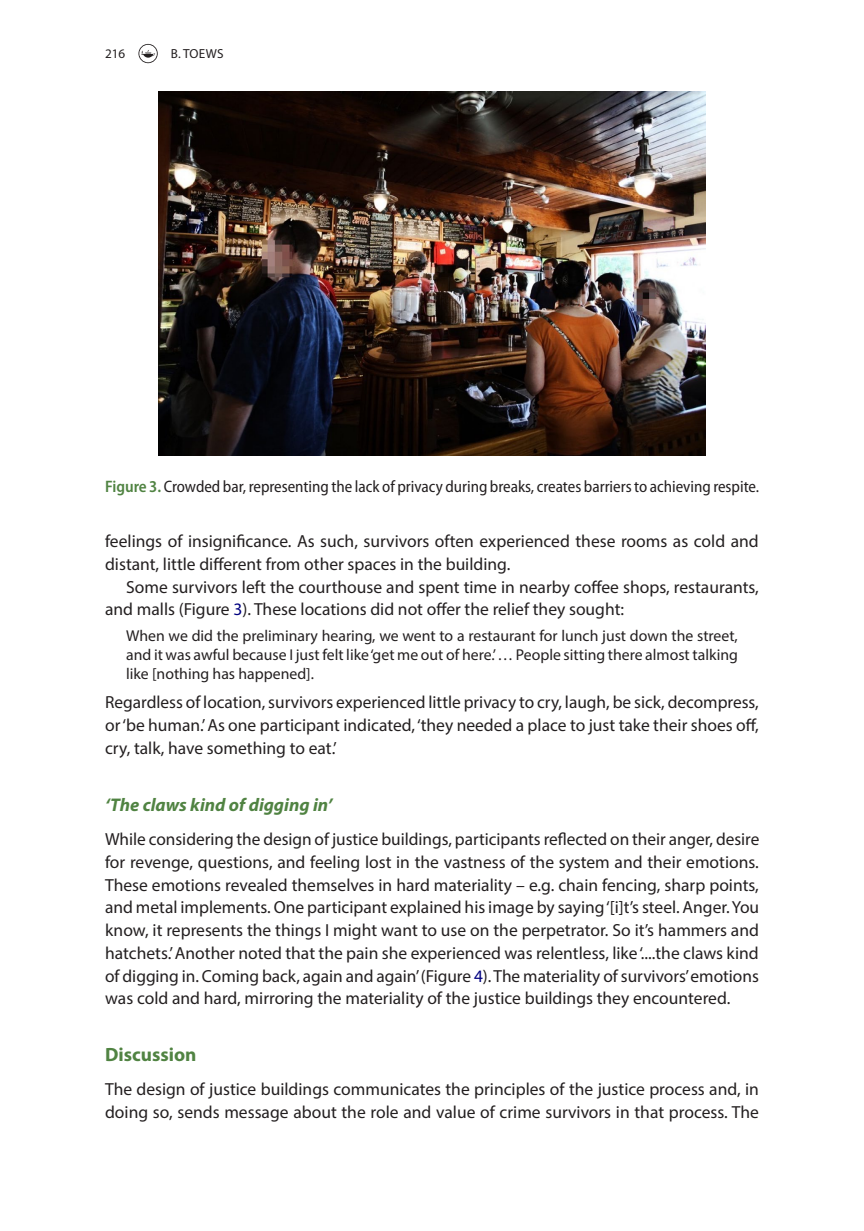
<style>
.page{position:relative;width:864px;height:1231px;background:#fff}
.page>*{position:absolute;margin:0;border:0;box-sizing:border-box;transform-origin:0 0}
.t1{font:700 19.25px "Myriad Pro";color:#508342}
.t2{font:italic 700 18.38px "Myriad Pro";color:#508342}
.t3{font:17.5px/22.8px "Myriad Pro";color:#231f20}
.t4{font:semi-condensed 16.62px "Myriad Pro";color:#231f20}
.t5{font:15.75px/19.2px "Myriad Pro";color:#231f20;text-align:justify}
.t6{font:13.12px "Myriad Pro";letter-spacing:.01em;color:#231f20}
.s1{font-weight:600;color:#508342}
.s2{color:#000080}
</style>
<div class="page">
<svg style="left:138px;top:44px;width:20px;height:19px"></svg>
<img style="left:159px;top:92px;width:546px;height:364px">
<p class="t6" style="left:105px;top:45px;width:22px">216</p>
<p class="t6" style="left:171px;top:45px;width:54px">B. TOEWS</p>
<p class="t4" style="left:105px;top:477px;width:655px"><span class="s1">Figure 3.</span> Crowded bar, representing the lack of privacy during breaks, creates barriers to achieving respite.</p>
<p class="t3" style="left:105px;top:529px;width:655px">feelings of insignificance. As such, survivors often experienced these rooms as cold and distant, little different from other spaces in the building.</p>
<p class="t3" style="left:105px;top:575px;width:655px;text-indent:21px">Some survivors left the courthouse and spent time in nearby coffee shops, restaurants, and malls (Figure <span class="s2">3</span>). These locations did not offer the relief they sought:</p>
<p class="t5" style="left:126px;top:625px;width:613px">When we did the preliminary hearing, we went to a restaurant for lunch just down the street, and it was awful because I just felt like ‘get me out of here.’ … People sitting there almost talking like [nothing has happened].</p>
<p class="t3" style="left:105px;top:690px;width:655px;text-align:justify">Regardless of location, survivors experienced little privacy to cry, laugh, be sick, decompress, or ‘be human.’ As one participant indicated, ‘they needed a place to just take their shoes off, cry, talk, have something to eat.’</p>
<p class="t2" style="left:105px;top:792px;width:229px">‘The claws kind of digging in’</p>
<p class="t3" style="left:105px;top:827px;width:655px;text-align:justify">While considering the design of justice buildings, participants reflected on their anger, desire for revenge, questions, and feeling lost in the vastness of the system and their emotions.<br>These emotions revealed themselves in hard materiality – e.g. chain fencing, sharp points, and metal implements. One participant explained his image by saying ‘[i]t’s steel. Anger. You know, it represents the things I might want to use on the perpetrator. So it’s hammers and hatchets.’ Another noted that the pain she experienced was relentless, like ‘....the claws kind of digging in. Coming back, again and again’ (Figure <span class="s2">4</span>). The materiality of survivors’ emotions was cold and hard, mirroring the materiality of the justice buildings they encountered.</p>
<p class="t1" style="left:105px;top:1042px;width:93px">Discussion</p>
<p class="t3" style="left:105px;top:1077px;width:655px">The design of justice buildings communicates the principles of the justice process and, in doing so, sends message about the role and value of crime survivors in that process. The</p>
</div>
